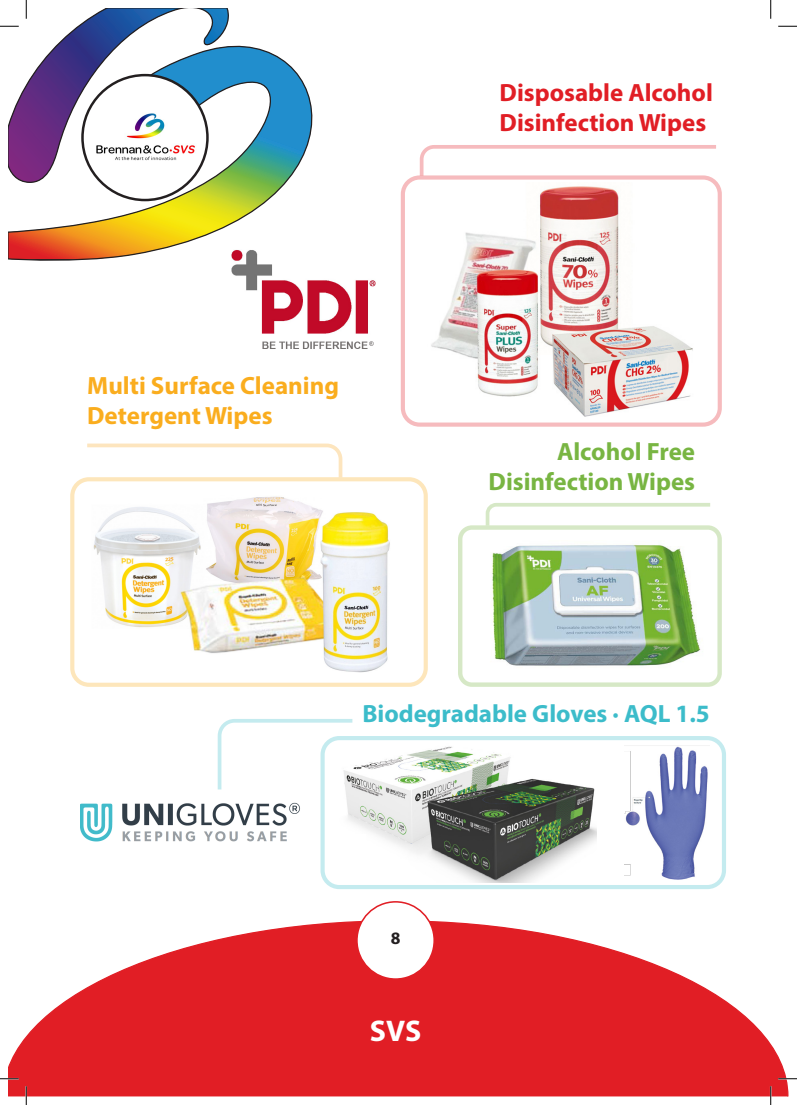
<style>
.page{position:relative;width:797px;height:1105px;background:#fff}
.page>*{position:absolute;margin:0;border:0;box-sizing:border-box;transform-origin:0 0}
.t1{font:700 50px "Myriad Pro";color:#231f20}
.t2{font:700 30px "Myriad Pro";color:#fff}
.t3{font:700 25px "Myriad Pro";color:#e11e25}
.t4{font:700 25px "Myriad Pro";color:#faad1e}
.t5{font:700 25px "Myriad Pro";color:#78b542}
.t6{font:700 25px "Myriad Pro";color:#3cbcca}
.t7{font:700 17.5px "Myriad Pro";color:#231f20}
</style>
<div class="page">
<div style="left:320px;top:736px;width:406px;height:153px;border:4px solid #3cbcca;border-radius:17px"></div>
<img style="left:346px;top:746px;width:251px;height:137px">
<svg style="left:9px;top:9px;width:304px;height:252px"></svg>
<div style="left:82px;top:75px;width:125px;height:125px;background:#fff;border-radius:50%"></div>
<img style="left:96px;top:113px;width:99px;height:48px">
<div style="left:401px;top:175px;width:321px;height:252px;border:4px solid #e11e25;border-radius:17px"></div>
<div style="left:70px;top:477px;width:358px;height:210px;border:4px solid #faad1e;border-radius:17px"></div>
<div style="left:458px;top:525px;width:264px;height:162px;border:4px solid #78b542;border-radius:12px"></div>
<img style="left:232px;top:249px;width:143px;height:100px">
<img style="left:431px;top:186px;width:262px;height:231px">
<img style="left:93px;top:496px;width:297px;height:177px">
<img style="left:492px;top:545px;width:209px;height:121px">
<svg style="left:418px;top:145px;width:298px;height:32px"></svg>
<svg style="left:86px;top:443px;width:257px;height:35px"></svg>
<svg style="left:484px;top:503px;width:227px;height:24px"></svg>
<svg style="left:217px;top:719px;width:136px;height:72px"></svg>
<svg style="left:9px;top:920px;width:779px;height:176px;fill:#e11e25"></svg>
<div style="left:357px;top:902px;width:77px;height:77px;background:#fff;border-radius:50%"></div>
<div style="left:356px;top:901px;width:79px;height:79px;border:2px solid #e11e25;border-radius:50%"></div>
<img style="left:81px;top:802px;width:219px;height:40px">
<img style="left:625px;top:746px;width:83px;height:133px">
<svg style="left:0;top:25px;width:19px;height:2px"></svg>
<svg style="left:778px;top:25px;width:19px;height:2px"></svg>
<svg style="left:0;top:1078px;width:19px;height:1px"></svg>
<svg style="left:778px;top:1078px;width:19px;height:1px"></svg>
<svg style="left:25px;top:0;width:2px;height:19px"></svg>
<svg style="left:25px;top:1086px;width:2px;height:19px"></svg>
<svg style="left:770px;top:0;width:1px;height:19px"></svg>
<svg style="left:770px;top:1086px;width:1px;height:19px"></svg>
<p class="t3" style="left:499px;top:76px;width:215px">Disposable Alcohol</p>
<p class="t3" style="left:499px;top:106px;width:208px">Disinfection Wipes</p>
<p class="t4" style="left:87px;top:370px;width:253px">Multi Surface Cleaning</p>
<p class="t4" style="left:87px;top:400px;width:187px">Detergent Wipes</p>
<p class="t5" style="left:557px;top:435px;width:139px">Alcohol Free</p>
<p class="t5" style="left:488px;top:465px;width:208px">Disinfection Wipes</p>
<p class="t6" style="left:362px;top:698px;width:349px">Biodegradable Gloves · AQL 1.5</p>
<p class="t7" style="left:391px;top:926px;width:11px">8</p>
<p class="t1" style="left:382px;top:919px;width:29px">1</p>
<p class="t2" style="left:370px;top:1011px;width:53px">SVS</p>
</div>
